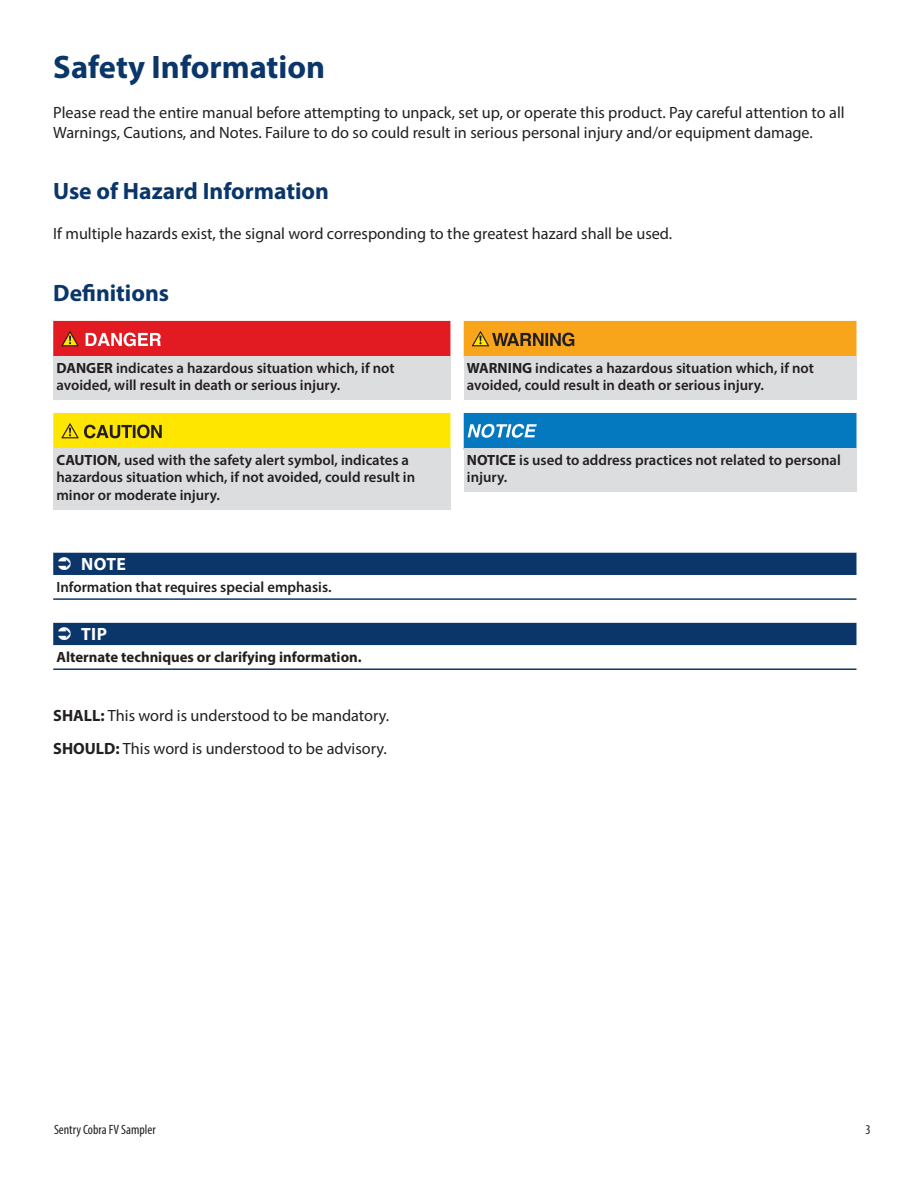
<style>
.page{position:relative;width:918px;height:1188px;background:#fff}
.page>*{position:absolute;margin:0;border:0;box-sizing:border-box;transform-origin:0 0}
.t1{font:700 32.55px "Myriad Pro";color:#0b366a}
.t2{font:700 23.7px "Myriad Pro";color:#0b366a}
.t3{font:700 17.85px "Myriad Pro";letter-spacing:.02em;color:#fff}
.t4{font:16.35px/19.5px "Myriad Pro";color:#231f20}
.t5{font:600 14.85px/17.9px "Myriad Pro";color:#231f20}
.t6{font:700 14.85px "Myriad Pro";color:#231f20}
.t7{font:condensed 13.5px "Myriad Pro";color:#231f20}
.s1{font-weight:700}
</style>
<div class="page">
<div style="left:53px;top:553px;width:803px;height:22px;background:#0b366a"></div>
<hr style="left:53px;top:598px;width:803px;height:2px;background:#0b366a">
<div style="left:53px;top:623px;width:803px;height:22px;background:#0b366a"></div>
<hr style="left:53px;top:668px;width:803px;height:2px;background:#0b366a">
<div style="left:53px;top:321px;width:397px;height:37px;background:#e21a21"></div>
<div style="left:53px;top:356px;width:397px;height:43px;background:#dcdddf"></div>
<svg style="left:61px;top:331px;width:18px;height:15px"></svg>
<svg style="left:86px;top:333px;width:75px;height:13px"></svg>
<div style="left:464px;top:321px;width:392px;height:37px;background:#f9a51b"></div>
<div style="left:464px;top:356px;width:392px;height:43px;background:#dcdddf"></div>
<svg style="left:472px;top:331px;width:102px;height:15px"></svg>
<div style="left:53px;top:413px;width:397px;height:37px;background:#ffe601"></div>
<div style="left:53px;top:448px;width:397px;height:61px;background:#dcdddf"></div>
<svg style="left:61px;top:423px;width:101px;height:15px"></svg>
<div style="left:464px;top:413px;width:392px;height:37px;background:#0579c0"></div>
<div style="left:464px;top:448px;width:392px;height:43px;background:#dcdddf"></div>
<svg style="left:468px;top:424px;width:69px;height:14px"></svg>
<p class="t1" style="left:53px;top:46px;width:273px">Safety Information</p>
<p class="t4" style="left:53px;top:103px;width:793px">Please read the entire manual before attempting to unpack, set up, or operate this product. Pay careful attention to all<br>Warnings, Cautions, and Notes. Failure to do so could result in serious personal injury and/or equipment damage.</p>
<p class="t2" style="left:53px;top:176px;width:277px">Use of Hazard Information</p>
<p class="t4" style="left:53px;top:224px;width:621px">If multiple hazards exist, the signal word corresponding to the greatest hazard shall be used.</p>
<p class="t2" style="left:53px;top:277px;width:117px">Definitions</p>
<p class="t5" style="left:56px;top:358px;width:340px"><span class="s1">DANGER</span> indicates a hazardous situation which, if not avoided, will result in death or serious injury.</p>
<p class="t5" style="left:467px;top:358px;width:349px"><span class="s1">WARNING</span> indicates a hazardous situation which, if not avoided, could result in death or serious injury.</p>
<p class="t5" style="left:56px;top:450px;width:360px"><span class="s1">CAUTION</span>, used with the safety alert symbol, indicates a hazardous situation which, if not avoided, could result in minor or moderate injury.</p>
<p class="t5" style="left:467px;top:450px;width:376px"><span class="s1">NOTICE</span> is used to address practices not related to personal injury.</p>
<p class="t3" style="left:81px;top:552px;width:46px">NOTE</p>
<p class="t5" style="left:56px;top:577px;width:277px">Information that requires special emphasis.</p>
<p class="t3" style="left:81px;top:622px;width:27px">TIP</p>
<p class="t6" style="left:56px;top:647px;width:307px">Alternate techniques or clarifying information.</p>
<p class="t4" style="left:53px;top:699px;width:337px;line-height:32.8px"><span class="s1">SHALL:</span> This word is understood to be mandatory.<br><span class="s1">SHOULD:</span> This word is understood to be advisory.</p>
<p class="t7" style="left:54px;top:1122px;width:103px">Sentry Cobra FV Sampler</p>
<p class="t7" style="left:866px;top:1122px;width:7px">3</p>
</div>
